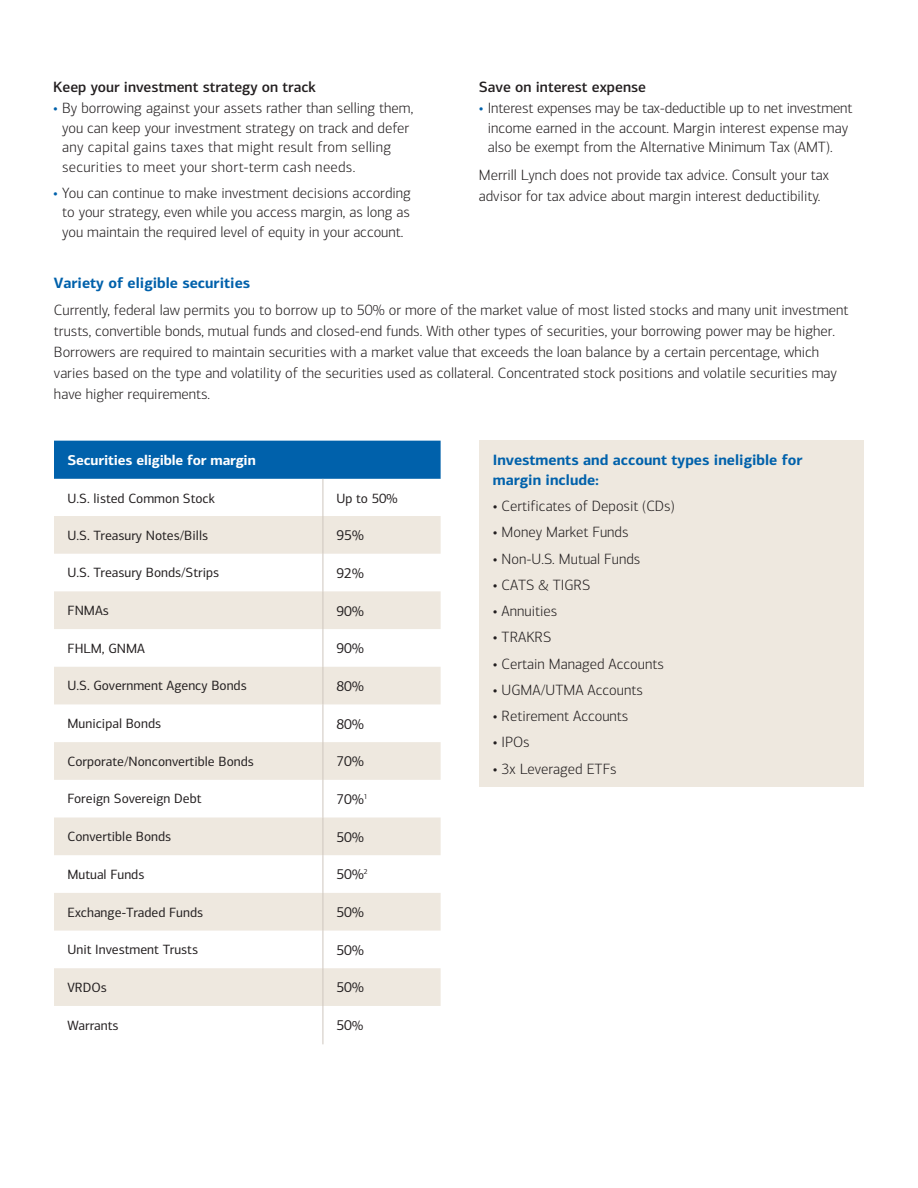
<style>
.page{position:relative;width:918px;height:1188px;background:#fff}
.page>*{position:absolute;margin:0;border:0;box-sizing:border-box;transform-origin:0 0}
.t1{font:300 15px/19.5px "Connections";color:#231f20}
.t2{font:700 15px/19.5px "Connections";color:#0061ab}
.t3{font:500 15px "Connections";color:#231f20}
.t4{font:14.25px "Connections";color:#231f20}
.t5{font:700 14.25px "Connections";letter-spacing:-.01em;color:#fff}
.t6{font:13.5px "Connections";color:#231f20}
.s1{font-weight:400;color:#0061ab}
.s2{font-size:13.5px}
.s3{font-weight:400}
</style>
<div class="page">
<div style="left:54px;top:441px;width:387px;height:38px;background:#0061ab"></div>
<svg style="left:54px;top:516px;width:387px;height:490px;fill:#eee8df"></svg>
<hr style="left:323px;top:479px;width:1px;height:37px;background:#cec6be">
<hr style="left:323px;top:516px;width:1px;height:38px;background:#cec6be">
<hr style="left:323px;top:554px;width:1px;height:37px;background:#cec6be">
<hr style="left:323px;top:591px;width:1px;height:38px;background:#cec6be">
<hr style="left:323px;top:629px;width:1px;height:38px;background:#cec6be">
<hr style="left:323px;top:667px;width:1px;height:37px;background:#cec6be">
<hr style="left:323px;top:704px;width:1px;height:38px;background:#cec6be">
<hr style="left:323px;top:742px;width:1px;height:38px;background:#cec6be">
<hr style="left:323px;top:780px;width:1px;height:38px;background:#cec6be">
<hr style="left:323px;top:818px;width:1px;height:37px;background:#cec6be">
<hr style="left:323px;top:855px;width:1px;height:38px;background:#cec6be">
<hr style="left:323px;top:893px;width:1px;height:38px;background:#cec6be">
<hr style="left:323px;top:931px;width:1px;height:37px;background:#cec6be">
<hr style="left:323px;top:968px;width:1px;height:38px;background:#cec6be">
<hr style="left:323px;top:1006px;width:1px;height:38px;background:#cec6be">
<div style="left:479px;top:441px;width:385px;height:346px;background:#eee8df"></div>
<p class="t3" style="left:53px;top:78px;width:264px">Keep your investment strategy on track</p>
<p class="t1" style="left:62px;top:98px;width:353px;text-indent:-9px"><span class="s1">•</span> By borrowing against your assets rather than selling them, you can keep your investment strategy on track and defer any capital gains taxes that might result from selling securities to meet your short-term cash needs.</p>
<p class="t1" style="left:53px;top:183px;width:359px;text-align:center"><span class="s1">•</span> You can continue to make investment decisions according to your strategy, even while you access margin, as long as you maintain the required level of equity in your account.</p>
<p class="t3" style="left:479px;top:78px;width:169px">Save on interest expense</p>
<p class="t1" style="left:488px;top:98px;width:366px;text-indent:-9px"><span class="s1">•</span> Interest expenses may be tax-deductible up to net investment income earned in the account. Margin interest expense may also be exempt from the Alternative Minimum Tax (AMT).</p>
<p class="t1" style="left:479px;top:164px;width:351px;line-height:21px">Merrill Lynch does not provide tax advice. Consult your tax advisor for tax advice about margin interest deductibility.</p>
<p class="t2" style="left:54px;top:273px;width:198px">Variety of eligible securities</p>
<p class="t1" style="left:54px;top:300px;width:796px;line-height:21px">Currently, federal law permits you to borrow up to 50% or more of the market value of most listed stocks and many unit investment trusts, convertible bonds, mutual funds and closed-end funds. With other types of securities, your borrowing power may be higher.<br>Borrowers are required to maintain securities with a market value that exceeds the loan balance by a certain percentage, which varies based on the type and volatility of the securities used as collateral. Concentrated stock positions and volatile securities may have higher requirements.</p>
<p class="t5" style="left:68px;top:451px;width:190px">Securities eligible for margin</p>
<p class="t6" style="left:68px;top:490px;width:149px">U.S. listed Common Stock</p>
<p class="t6" style="left:336px;top:490px;width:63px">Up to 50%</p>
<p class="t6" style="left:68px;top:527px;width:142px">U.S. Treasury Notes/Bills</p>
<p class="t4" style="left:336px;top:527px;width:29px">95%</p>
<p class="t6" style="left:68px;top:565px;width:153px">U.S. Treasury Bonds/Strips</p>
<p class="t4" style="left:336px;top:565px;width:29px">92%</p>
<p class="t6" style="left:68px;top:602px;width:43px">FNMAs</p>
<p class="t4" style="left:336px;top:602px;width:29px">90%</p>
<p class="t6" style="left:68px;top:640px;width:79px">FHLM, GNMA</p>
<p class="t4" style="left:336px;top:640px;width:29px">90%</p>
<p class="t6" style="left:68px;top:678px;width:181px">U.S. Government Agency Bonds</p>
<p class="t4" style="left:336px;top:678px;width:29px">80%</p>
<p class="t6" style="left:68px;top:716px;width:95px">Municipal Bonds</p>
<p class="t4" style="left:336px;top:715px;width:29px">80%</p>
<p class="t6" style="left:68px;top:753px;width:188px">Corporate/Nonconvertible Bonds</p>
<p class="t4" style="left:336px;top:753px;width:29px">70%</p>
<p class="t6" style="left:68px;top:791px;width:136px">Foreign Sovereign Debt</p>
<p class="t4" style="left:336px;top:791px;width:33px">70%<sup>1</sup></p>
<p class="t6" style="left:68px;top:829px;width:105px">Convertible Bonds</p>
<p class="t4" style="left:336px;top:828px;width:29px">50%</p>
<p class="t6" style="left:68px;top:866px;width:78px">Mutual Funds</p>
<p class="t4" style="left:336px;top:866px;width:33px">50%<sup>2</sup></p>
<p class="t6" style="left:68px;top:904px;width:137px">Exchange-Traded Funds</p>
<p class="t4" style="left:336px;top:904px;width:29px">50%</p>
<p class="t6" style="left:68px;top:942px;width:132px">Unit Investment Trusts</p>
<p class="t4" style="left:336px;top:941px;width:29px">50%</p>
<p class="t6" style="left:68px;top:979px;width:41px">VRDOs</p>
<p class="t4" style="left:336px;top:979px;width:29px">50%</p>
<p class="t6" style="left:68px;top:1017px;width:53px">Warrants</p>
<p class="t4" style="left:336px;top:1017px;width:28px">50<span class="s2">%</span></p>
<p class="t2" style="left:493px;top:450px;width:311px">Investments and account types ineligible for margin include:</p>
<p class="t1" style="left:493px;top:496px;width:184px"><span class="s3">•</span> Certificates of Deposit (CDs)</p>
<p class="t1" style="left:493px;top:523px;width:137px"><span class="s3">•</span> Money Market Funds</p>
<p class="t1" style="left:493px;top:549px;width:149px"><span class="s3">•</span> Non-U.S. Mutual Funds</p>
<p class="t1" style="left:493px;top:575px;width:99px"><span class="s3">•</span> CATS &amp; TIGRS</p>
<p class="t1" style="left:493px;top:601px;width:66px"><span class="s3">•</span> Annuities</p>
<p class="t1" style="left:493px;top:628px;width:60px"><span class="s3">•</span> TRAKRS</p>
<p class="t1" style="left:493px;top:654px;width:173px"><span class="s3">•</span> Certain Managed Accounts</p>
<p class="t1" style="left:493px;top:680px;width:152px"><span class="s3">•</span> UGMA/UTMA Accounts</p>
<p class="t1" style="left:493px;top:706px;width:137px"><span class="s3">•</span> Retirement Accounts</p>
<p class="t1" style="left:493px;top:733px;width:38px"><span class="s3">•</span> IPOs</p>
<p class="t1" style="left:493px;top:759px;width:125px"><span class="s3">•</span> 3x Leveraged ETFs</p>
</div>
